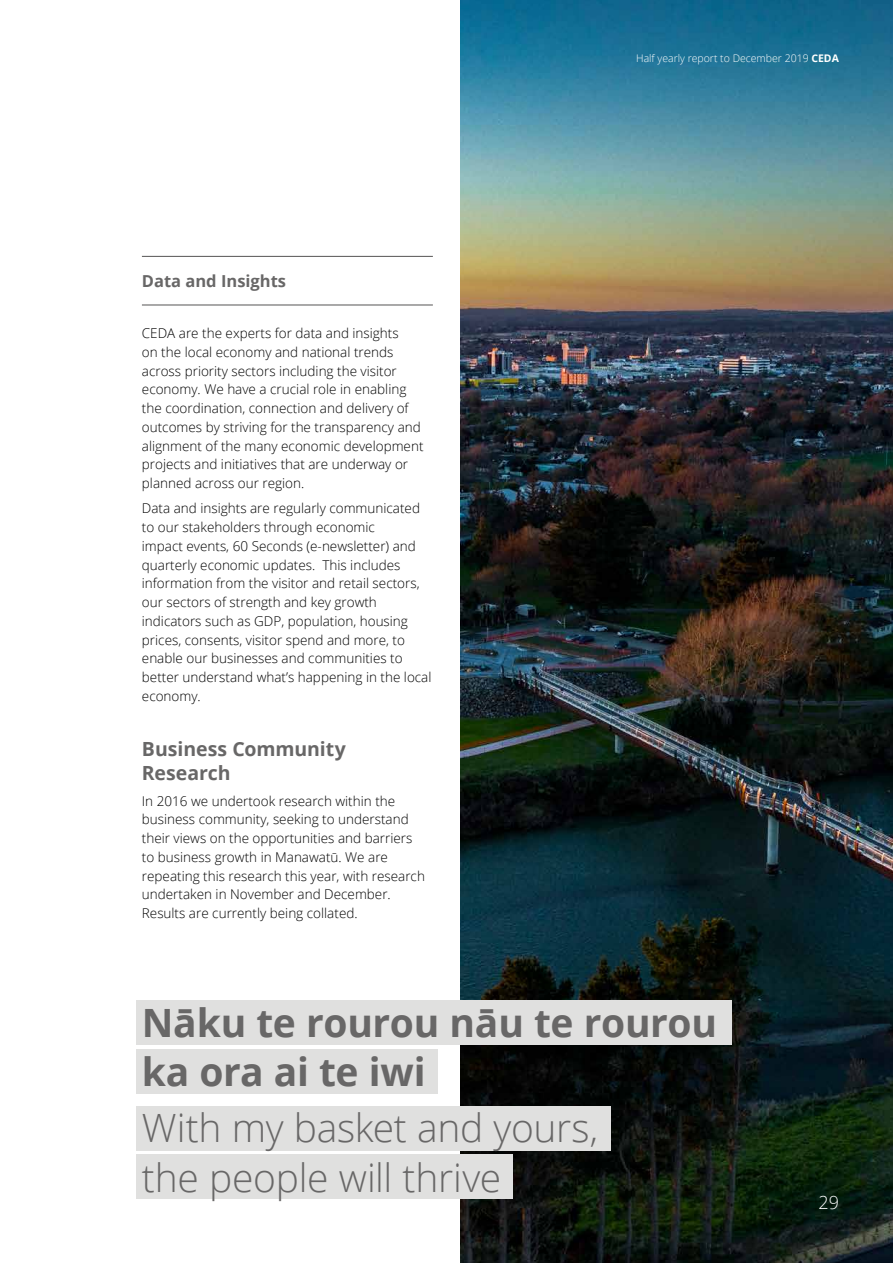
<style>
.page{position:relative;width:893px;height:1263px;background:#fff}
.page>*{position:absolute;margin:0;border:0;box-sizing:border-box;transform-origin:0 0}
.t1{font:300 39px/49.5px "Open Sans";letter-spacing:-.01em;color:#686767}
.t2{font:700 39px/49.5px "Open Sans";letter-spacing:-.01em;color:#686767}
.t3{font:700 19.5px/24px "Open Sans";letter-spacing:-.005em;color:#686767}
.t4{font:300 18px "Open Sans";color:#fff}
.t5{font:700 16.5px "Open Sans";color:#686767}
.t6{font:300 13.5px/18.8px "Open Sans";color:#000}
.t7{font:300 10.5px "Open Sans";color:#fff}
.s1{font-weight:700}
</style>
<div class="page">
<div style="left:136px;top:1049px;width:302px;height:45px;background:#e0e0df"></div>
<hr style="left:142px;top:256px;width:291px;height:1px;background:#686767">
<hr style="left:142px;top:304px;width:291px;height:2px;background:#686767">
<img style="left:460px;top:0;width:433px;height:1263px">
<div style="left:136px;top:1000px;width:595px;height:45px;background:#e0e0df"></div>
<div style="left:136px;top:1154px;width:377px;height:45px;background:#e0e0df"></div>
<div style="left:136px;top:1106px;width:475px;height:45px;background:#e0e0df"></div>
<p class="t5" style="left:142px;top:269px;width:146px">Data and Insights</p>
<p class="t6" style="left:142px;top:324px;width:283px">CEDA are the experts for data and insights<br>on the local economy and national trends across priority sectors including the visitor economy. We have a crucial role in enabling the coordination, connection and delivery of outcomes by striving for the transparency and alignment of the many economic development projects and initiatives that are underway or planned across our region.</p>
<p class="t6" style="left:142px;top:499px;width:291px">Data and insights are regularly communicated to our stakeholders through economic<br>impact events, 60 Seconds (e-newsletter) and quarterly economic updates. This includes information from the visitor and retail sectors, our sectors of strength and key growth indicators such as GDP, population, housing prices, consents, visitor spend and more, to enable our businesses and communities to better understand what’s happening in the local economy.</p>
<h2 class="t3" style="left:142px;top:737px;width:205px">Business Community<br>Research</h2>
<p class="t6" style="left:142px;top:791px;width:285px">In 2016 we undertook research within the business community, seeking to understand their views on the opportunities and barriers to business growth in Manawatū. We are repeating this research this year, with research undertaken in November and December.<br>Results are currently being collated.</p>
<p class="t7" style="left:636px;top:51px;width:204px">Half yearly report to December 2019 <span class="s1">CEDA</span></p>
<h1 class="t2" style="left:142px;top:997px;width:577px">Nāku te rourou nāu te rourou ka ora ai te iwi</h1>
<h1 class="t1" style="left:142px;top:1102px;width:458px">With my basket and yours, the people will thrive</h1>
<h3 class="t4" style="left:818px;top:1190px;width:22px">29</h3>
</div>
